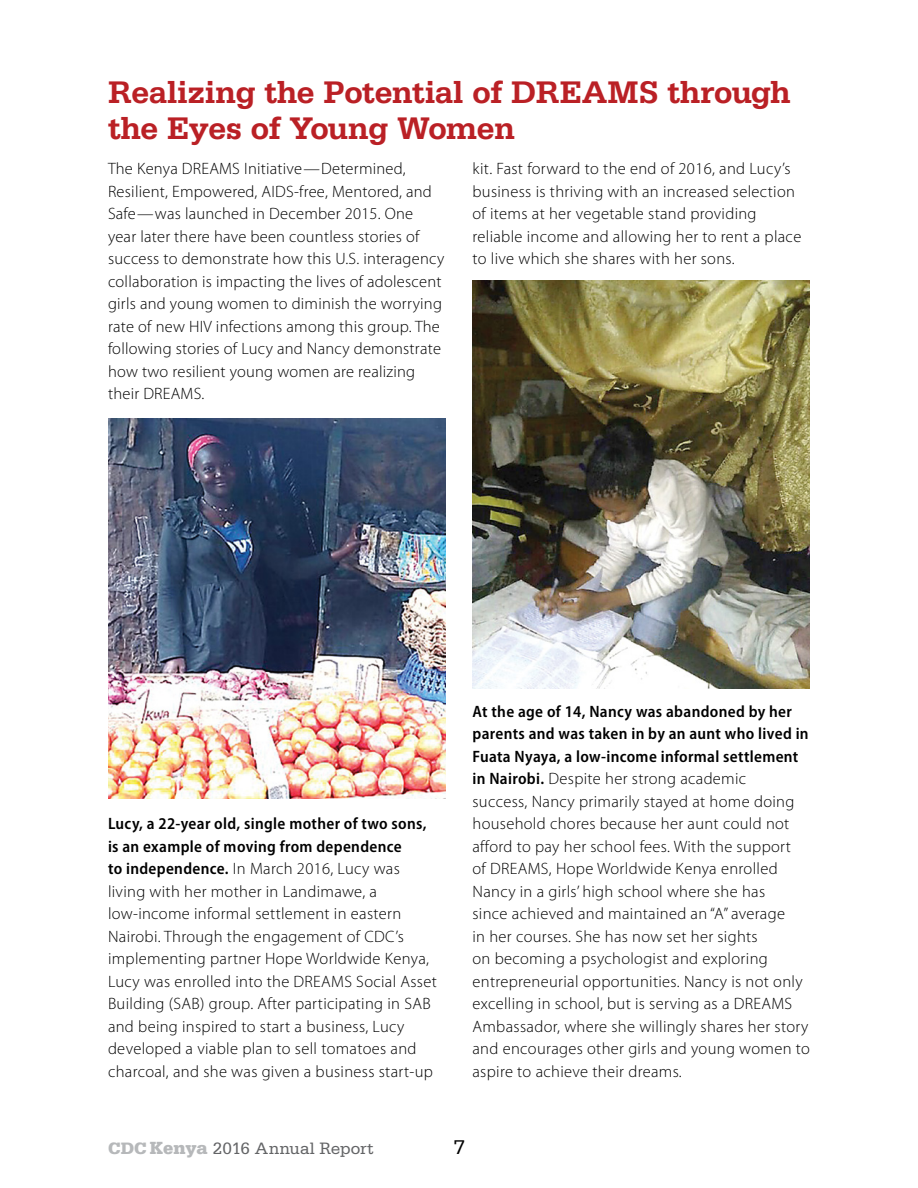
<style>
.page{position:relative;width:918px;height:1188px;background:#fff}
.page>*{position:absolute;margin:0;border:0;box-sizing:border-box;transform-origin:0 0}
.t1{font:700 33px/36px "Serifa Std";letter-spacing:-.02em;color:#ba2025}
.t2{font:21px "Serifa Std";color:#000}
.t3{font:17.4px "Serifa Std";letter-spacing:-.005em;color:#636466}
.P__First_Paragraph{font:300 16.5px/22.5px "Myriad Pro";letter-spacing:.02em;color:#000}
.s1{font-weight:600;font-stretch:semi-condensed}
.s2{font-weight:900;color:#b6b8ba}
.s3{font-weight:900;font-size:18.6px;color:#b6b8ba}
</style>
<div class="page">
<img style="left:472px;top:281px;width:338px;height:407px">
<img style="left:108px;top:418px;width:338px;height:381px">
<h3 class="t1" style="left:108px;top:74px;width:684px">Realizing the Potential of DREAMS through the Eyes of Young Women</h3>
<p class="P__First_Paragraph" style="left:108px;top:158px;width:338px">The Kenya DREAMS Initiative—Determined, Resilient, Empowered, AIDS-free, Mentored, and Safe—was launched in December 2015. One year later there have been countless stories of success to demonstrate how this U.S. interagency collaboration is impacting the lives of adolescent girls and young women to diminish the worrying rate of new HIV infections among this group. The following stories of Lucy and Nancy demonstrate how two resilient young women are realizing their DREAMS.</p>
<p class="P__First_Paragraph" style="left:472px;top:158px;width:330px">kit. Fast forward to the end of 2016, and Lucy’s business is thriving with an increased selection of items at her vegetable stand providing reliable income and allowing her to rent a place to live which she shares with her sons.</p>
<p class="P__First_Paragraph" style="left:108px;top:813px;width:330px"><span class="s1">Lucy, a 22-year old, single mother of two sons, is an example of moving from dependence<br>to independence.</span> In March 2016, Lucy was living with her mother in Landimawe, a low-income informal settlement in eastern Nairobi. Through the engagement of CDC’s implementing partner Hope Worldwide Kenya, Lucy was enrolled into the DREAMS Social Asset Building (SAB) group. After participating in SAB and being inspired to start a business, Lucy developed a viable plan to sell tomatoes and charcoal, and she was given a business start-up</p>
<p class="P__First_Paragraph" style="left:472px;top:700px;width:339px"><span class="s1">At the age of 14, Nancy was abandoned by her parents and was taken in by an aunt who lived in Fuata Nyaya, a low-income informal settlement in Nairobi.</span> Despite her strong academic<br>success, Nancy primarily stayed at home doing household chores because her aunt could not afford to pay her school fees. With the support<br>of DREAMS, Hope Worldwide Kenya enrolled Nancy in a girls’ high school where she has<br>since achieved and maintained an “A” average<br>in her courses. She has now set her sights<br>on becoming a psychologist and exploring entrepreneurial opportunities. Nancy is not only excelling in school, but is serving as a DREAMS Ambassador, where she willingly shares her story and encourages other girls and young women to aspire to achieve their dreams.</p>
<p class="t3" style="left:108px;top:1138px;width:267px"><span class="s2">CDC</span> <span class="s3">Kenya</span> 2016 Annual Report</p>
<p class="t2" style="left:453px;top:1136px;width:13px">7</p>
</div>
